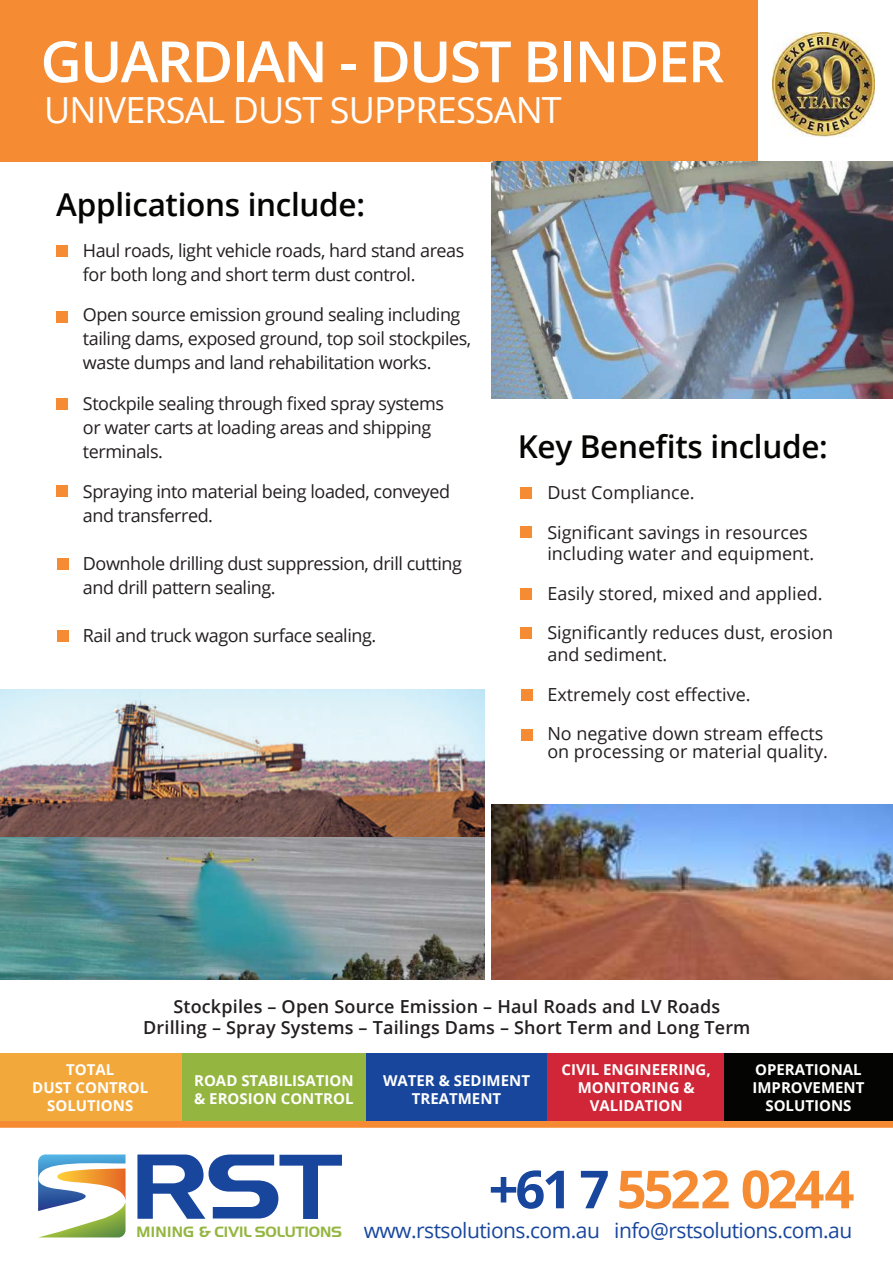
<style>
.page{position:relative;width:893px;height:1263px;background:#fff}
.page>*{position:absolute;margin:0;border:0;box-sizing:border-box;transform-origin:0 0}
.t1{font:600 57px "Open Sans";letter-spacing:-.03em;color:#fff}
.t2{font:700 52.5px "Open Sans";letter-spacing:-.06em;color:#f58b32}
.t3{font:36px "Open Sans";letter-spacing:-.025em;color:#fff}
.t4{font:600 31.5px "Open Sans";letter-spacing:-.01em;color:#050604}
.t5{font:21px "Open Sans";letter-spacing:-.025em;color:#18469d}
.t6{font:18px/24px "Open Sans";letter-spacing:-.025em;color:#231f20}
.t7{font:18px/39.6px "Open Sans";color:#231f20}
.t8{font:600 18px/21px "Open Sans";letter-spacing:.01em;color:#231f20;text-align:center}
.t9{font:700 15px/18px "Open Sans";color:#fff;text-align:center}
.s1{color:#18469d}
.s2{font-family:"Handel Got D";font-weight:700;font-size:15.6px;color:#94b640}
</style>
<div class="page">
<svg style="left:38px;top:1154px;width:88px;height:83px"></svg>
<svg style="left:137px;top:1154px;width:205px;height:65px"></svg>
<svg style="left:0;top:1121px;width:893px;height:7px"></svg>
<div style="left:0;top:0;width:758px;height:162px;background:#f58b32"></div>
<img style="left:772px;top:33px;width:103px;height:103px">
<div style="left:56px;top:245px;width:12px;height:12px;background:#f58b32"></div>
<div style="left:56px;top:311px;width:12px;height:12px;background:#f58b32"></div>
<div style="left:56px;top:399px;width:12px;height:11px;background:#f58b32"></div>
<div style="left:56px;top:486px;width:12px;height:11px;background:#f58b32"></div>
<div style="left:57px;top:558px;width:12px;height:11px;background:#f58b32"></div>
<div style="left:521px;top:487px;width:11px;height:12px;background:#f58b32"></div>
<div style="left:521px;top:527px;width:11px;height:11px;background:#f58b32"></div>
<div style="left:521px;top:588px;width:11px;height:11px;background:#f58b32"></div>
<div style="left:521px;top:627px;width:11px;height:11px;background:#f58b32"></div>
<div style="left:522px;top:689px;width:11px;height:11px;background:#f58b32"></div>
<div style="left:522px;top:729px;width:11px;height:11px;background:#f58b32"></div>
<div style="left:0;top:1054px;width:182px;height:67px;background:#f3a83c"></div>
<div style="left:182px;top:1054px;width:184px;height:67px;background:#94b640"></div>
<div style="left:366px;top:1054px;width:181px;height:67px;background:#18469d"></div>
<div style="left:547px;top:1054px;width:178px;height:67px;background:#d02638"></div>
<div style="left:725px;top:1054px;width:168px;height:67px;background:#040503"></div>
<div style="left:57px;top:630px;width:12px;height:11px;background:#f58b32"></div>
<img style="left:491px;top:804px;width:402px;height:175px">
<img style="left:491px;top:162px;width:402px;height:237px">
<img style="left:0;top:689px;width:484px;height:290px">
<h1 class="t1" style="left:41px;top:22px;width:685px">GUARDIAN - DUST BINDER</h1>
<h3 class="t3" style="left:44px;top:85px;width:519px">UNIVERSAL DUST SUPPRESSANT</h3>
<h3 class="t4" style="left:56px;top:182px;width:310px">Applications include:</h3>
<p class="t6" style="left:83px;top:238px;width:383px">Haul roads, light vehicle roads, hard stand areas for both long and short term dust control.</p>
<p class="t6" style="left:83px;top:302px;width:390px">Open source emission ground sealing including tailing dams, exposed ground, top soil stockpiles, waste dumps and land rehabilitation works.</p>
<p class="t6" style="left:83px;top:391px;width:363px">Stockpile sealing through fixed spray systems or water carts at loading areas and shipping terminals.</p>
<p class="t6" style="left:83px;top:479px;width:369px">Spraying into material being loaded, conveyed and transferred.</p>
<p class="t6" style="left:83px;top:551px;width:381px">Downhole drilling dust suppression, drill cutting and drill pattern sealing.</p>
<p class="t6" style="left:83px;top:623px;width:295px">Rail and truck wagon surface sealing.</p>
<h3 class="t4" style="left:518px;top:424px;width:312px">Key Benefits include:</h3>
<p class="t7" style="left:547px;top:472px;width:262px">Dust Compliance.<br>Significant savings in resources</p>
<p class="t7" style="left:547px;top:533px;width:287px">including water and equipment.<br>Easily stored, mixed and applied.<br>Significantly reduces dust, erosion</p>
<p class="t7" style="left:547px;top:634px;width:205px">and sediment.<br>Extremely cost effective.</p>
<p class="t7" style="left:547px;top:724px;width:282px;line-height:18px">No negative down stream effects on processing or material quality.</p>
<p class="t8" style="left:143px;top:995px;width:609px">Stockpiles – Open Source Emission – Haul Roads and LV Roads<br>Drilling – Spray Systems – Tailings Dams – Short Term and Long Term</p>
<p class="t9" style="left:32px;top:1060px;width:117px">TOTAL<br>DUST CONTROL<br>SOLUTIONS</p>
<p class="t9" style="left:194px;top:1071px;width:161px;text-align:left">ROAD STABILISATION &amp; EROSION CONTROL</p>
<p class="t9" style="left:383px;top:1071px;width:149px">WATER &amp; SEDIMENT<br>TREATMENT</p>
<p class="t9" style="left:561px;top:1060px;width:151px">CIVIL ENGINEERING,<br>MONITORING &amp;<br>VALIDATION</p>
<p class="t9" style="left:752px;top:1060px;width:113px">OPERATIONAL<br>IMPROVEMENT<br>SOLUTIONS</p>
<h2 class="t2" style="left:489px;top:1152px;width:367px"><span class="s1">+61 7</span> 5522 0244</h2>
<p class="t5" style="left:137px;top:1216px;width:717px"><span class="s2">MINING &amp; CIVIL SOLUTIONS</span> www.rstsolutions.com.au info@rstsolutions.com.au</p>
</div>
